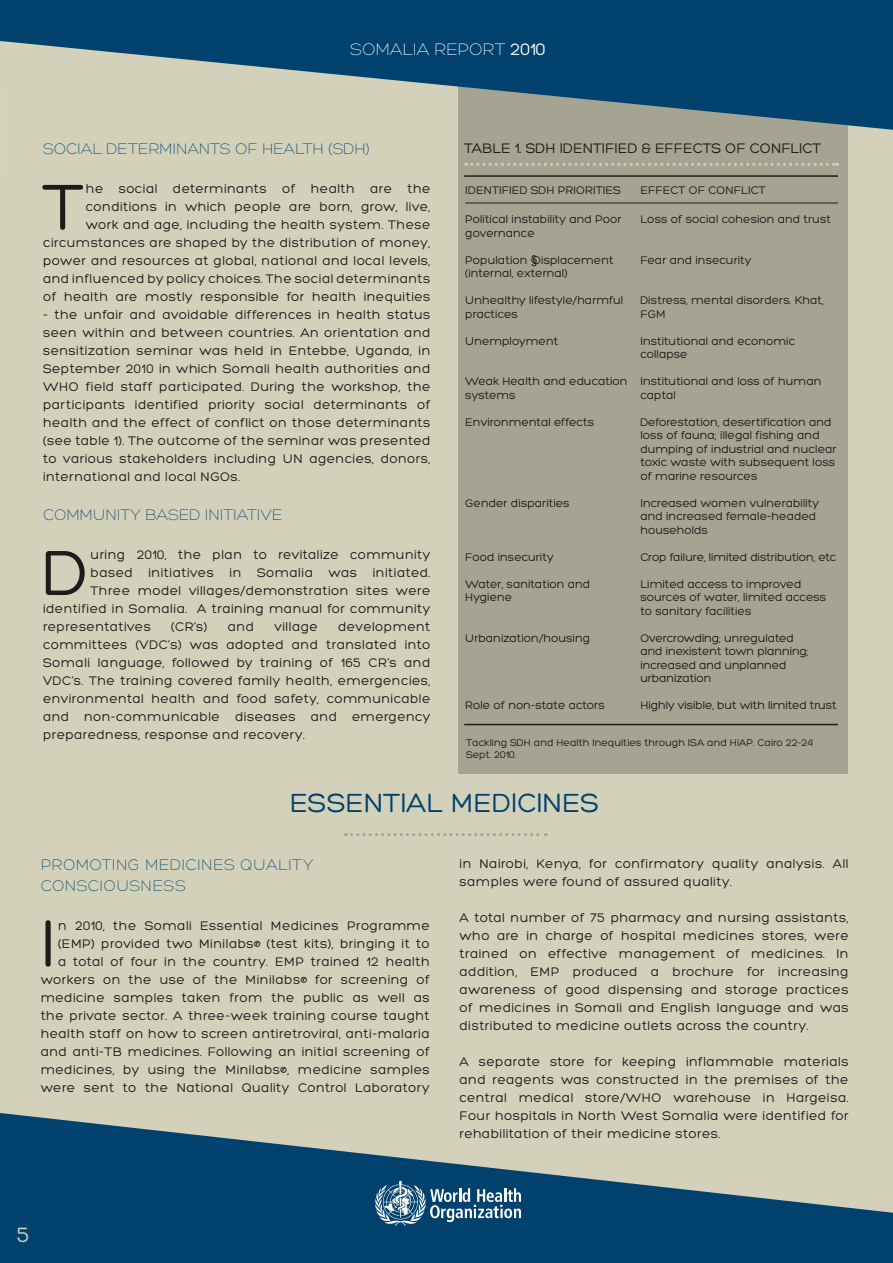
<style>
.page{position:relative;width:893px;height:1263px;background:#fff}
.page>*{position:absolute;margin:0;border:0;box-sizing:border-box;transform-origin:0 0}
.t1{font:69.15px "Hero";color:#1c1c1c}
.t2{font:28.5px "Hero";color:#00416e}
.t3{font:22.5px "Hero";color:#d3d1ba}
.t4{font:300 18px "Hero";color:#fff}
.t5{font:300 16.5px/21px "Hero";letter-spacing:.03em;color:#00416e}
.t6{font:300 16.5px "Hero";color:#00416e}
.t7{font:15px "Hero";color:#1c1c1c}
.t8{font:13.5px/18px "Hero";letter-spacing:.03em;color:#1c1c1c;text-align:justify}
.t9{font:12px/13.5px "Hero";color:#1c1c1c}
.t10{font:10.5px/12px "Hero";color:#1c1c1c}
.s1{font-weight:400}
</style>
<div class="page">
<div style="left:9px;top:130px;width:884px;height:983px;background:#d3d1ba"></div>
<div style="left:458px;top:57px;width:390px;height:716px;background:#a5a493"></div>
<svg style="left:466px;top:163px;width:371px;height:3px"></svg>
<hr style="left:465px;top:203px;width:373px;height:1px;background:#1c1c1c">
<hr style="left:464px;top:175px;width:374px;height:2px;background:#1c1c1c">
<hr style="left:464px;top:724px;width:374px;height:1px;background:#1c1c1c">
<svg style="left:345px;top:833px;width:201px;height:3px"></svg>
<div style="left:0;top:130px;width:9px;height:983px;background:#d3d1ba"></div>
<svg style="left:0;top:1113px;width:893px;height:150px;background:#497388"></svg>
<svg style="left:374px;top:1181px;width:147px;height:44px;background:#467595"></svg>
<svg style="left:0;top:0;width:893px;height:130px;background:#446e84"></svg>
<h3 class="t4" style="left:350px;top:41px;width:197px">SOMALIA REPORT <span class="s1">2010</span></h3>
<p class="t5" style="left:43px;top:138px;width:85px">SOCIAL DETE</p>
<p class="t5" style="left:148px;top:138px;width:40px">RMINANTS</p>
<p class="t5" style="left:235px;top:138px;width:136px">OF HEALTH (SDH)</p>
<h1 class="t1" style="left:43px;top:171px;width:42px">T</h1>
<p class="t8" style="left:43px;top:180px;width:389px;text-align:right">he social determinants of health are the conditions in which people are born, grow, live,<br>work and age, including the health system. These circumstances are shaped by the distribution of money, power and resources at global, national and local levels, and influenced by policy choices. The social determinants of health are mostly responsible for health inequities</p>
<p class="t8" style="left:43px;top:306px;width:389px">- the unfair and avoidable differences in health status seen within and between countries. An orientation and sensitization seminar was held in Entebbe, Uganda, in September 2010 in which Somali health authorities and WHO field staff participated. During the workshop, the participants identified priority social determinants of health and the effect of conflict on those determinants (see table 1). The outcome of the seminar was presented to various stakeholders including UN agencies, donors, international and local NGOs.</p>
<p class="t6" style="left:43px;top:506px;width:241px">COMMUNITY BASED I NITIATIVE</p>
<h1 class="t1" style="left:43px;top:537px;width:47px">D</h1>
<p class="t8" style="left:91px;top:546px;width:341px">uring 2010, the plan to revitalize community</p>
<p class="t8" style="left:91px;top:564px;width:341px">based initiatives in Somalia was initiated.</p>
<p class="t8" style="left:91px;top:582px;width:341px">Three model villages/demonstration sites were</p>
<p class="t8" style="left:43px;top:600px;width:389px">identified in Somalia. A training manual for community</p>
<p class="t8" style="left:43px;top:618px;width:109px">representatives</p>
<p class="t8" style="left:171px;top:618px;width:38px">(CR’s)</p>
<p class="t8" style="left:228px;top:618px;width:28px">and</p>
<p class="t8" style="left:274px;top:618px;width:45px">village</p>
<p class="t8" style="left:43px;top:618px;width:389px;text-indent:295px">development committees (VDC’s) was adopted and translated into Somali language, followed by training of 165 CR’s and VDC’s. The training covered family health, emergencies, environmental health and food safety, communicable and non-communicable diseases and emergency preparedness, response and recovery.</p>
<p class="t7" style="left:464px;top:140px;width:359px">TABLE 1. SDH IDENTIFIED &amp; EFFECTS OF CONFLICT</p>
<p class="t9" style="left:465px;top:184px;width:157px">IDENTIFIED SDH PRIORITIES</p>
<p class="t9" style="left:465px;top:213px;width:158px">Political instability and Poor governance</p>
<p class="t9" style="left:465px;top:253px;width:150px">Population §Displacement (internal, external)</p>
<p class="t9" style="left:465px;top:294px;width:159px">Unhealthy lifestyle/harmful practices</p>
<p class="t9" style="left:465px;top:334px;width:94px">Unemployment</p>
<p class="t9" style="left:465px;top:375px;width:164px">Weak Health and education systems</p>
<p class="t9" style="left:465px;top:415px;width:130px">Environmental effects</p>
<p class="t9" style="left:640px;top:184px;width:127px">EFFECT OF CONFLICT</p>
<p class="t9" style="left:640px;top:213px;width:192px">Loss of social cohesion and trust</p>
<p class="t9" style="left:640px;top:253px;width:113px">Fear and insecurity</p>
<p class="t9" style="left:640px;top:294px;width:185px">Distress, mental disorders. Khat,<br>FGM</p>
<p class="t9" style="left:640px;top:334px;width:156px">Institutional and economic collapse</p>
<p class="t9" style="left:640px;top:375px;width:183px">Institutional and loss of human captal</p>
<p class="t9" style="left:640px;top:415px;width:198px">Deforestation, desertification and loss of fauna; illegal fishing and dumping of industrial and nuclear toxic waste with subsequent loss of marine resources</p>
<p class="t9" style="left:640px;top:496px;width:180px">Increased women vulnerability and increased female-headed households</p>
<p class="t9" style="left:640px;top:550px;width:197px">Crop failure, limited distribution, etc</p>
<p class="t9" style="left:640px;top:577px;width:187px">Limited access to improved sources of water, limited access to sanitary facilities</p>
<p class="t9" style="left:640px;top:631px;width:170px">Overcrowding; unregulated and inexistent town planning; increased and unplanned urbanization</p>
<p class="t9" style="left:640px;top:699px;width:198px">Highly visible, but with limited trust</p>
<p class="t9" style="left:465px;top:496px;width:106px">Gender disparities</p>
<p class="t9" style="left:465px;top:550px;width:90px">Food insecurity</p>
<p class="t9" style="left:465px;top:577px;width:126px">Water, sanitation and<br>Hygiene</p>
<p class="t9" style="left:465px;top:631px;width:126px">Urbanization/housing</p>
<p class="t9" style="left:465px;top:699px;width:141px">Role of non-state actors</p>
<p class="t10" style="left:466px;top:736px;width:348px">Tackling SDH and Health Inequities through ISA and HiAP. Cairo 22-24<br>Sept. 2010.</p>
<h2 class="t2" style="left:290px;top:788px;width:311px">ESSENTIAL MEDICINES</h2>
<p class="t5" style="left:41px;top:854px;width:274px">PROMOTING M EDICINES QUALITY<br>CONSCIOUSNESS</p>
<h1 class="t1" style="left:41px;top:908px;width:17px">I</h1>
<p class="t8" style="left:41px;top:917px;width:391px;text-align:right">n 2010, the Somali Essential Medicines Programme (EMP) provided two Minilabs® (test kits), bringing it to<br>a total of four in the country. EMP trained 12 health workers on the use of the Minilabs® for screening of medicine samples taken from the public as well as the private sector. A three-week training course taught health staff on how to screen antiretroviral, anti-malaria and anti-TB medicines. Following an initial screening of medicines, by using the Minilabs®, medicine samples were sent to the National Quality Control Laboratory</p>
<p class="t8" style="left:460px;top:854px;width:391px">in Nairobi, Kenya, for confirmatory quality analysis. All samples were found of assured quality.</p>
<p class="t8" style="left:460px;top:908px;width:391px">A total number of 75 pharmacy and nursing assistants, who are in charge of hospital medicines stores, were trained on effective management of medicines. In addition, EMP produced a brochure for increasing awareness of good dispensing and storage practices of medicines in Somali and English language and was distributed to medicine outlets across the country.</p>
<p class="t8" style="left:460px;top:1052px;width:391px">A separate store for keeping inflammable materials and reagents was constructed in the premises of the central medical store/WHO warehouse in Hargeisa.<br>Four hospitals in North West Somalia were identified for rehabilitation of their medicine stores.</p>
<h3 class="t3" style="left:17px;top:1223px;width:14px">5</h3>
</div>
